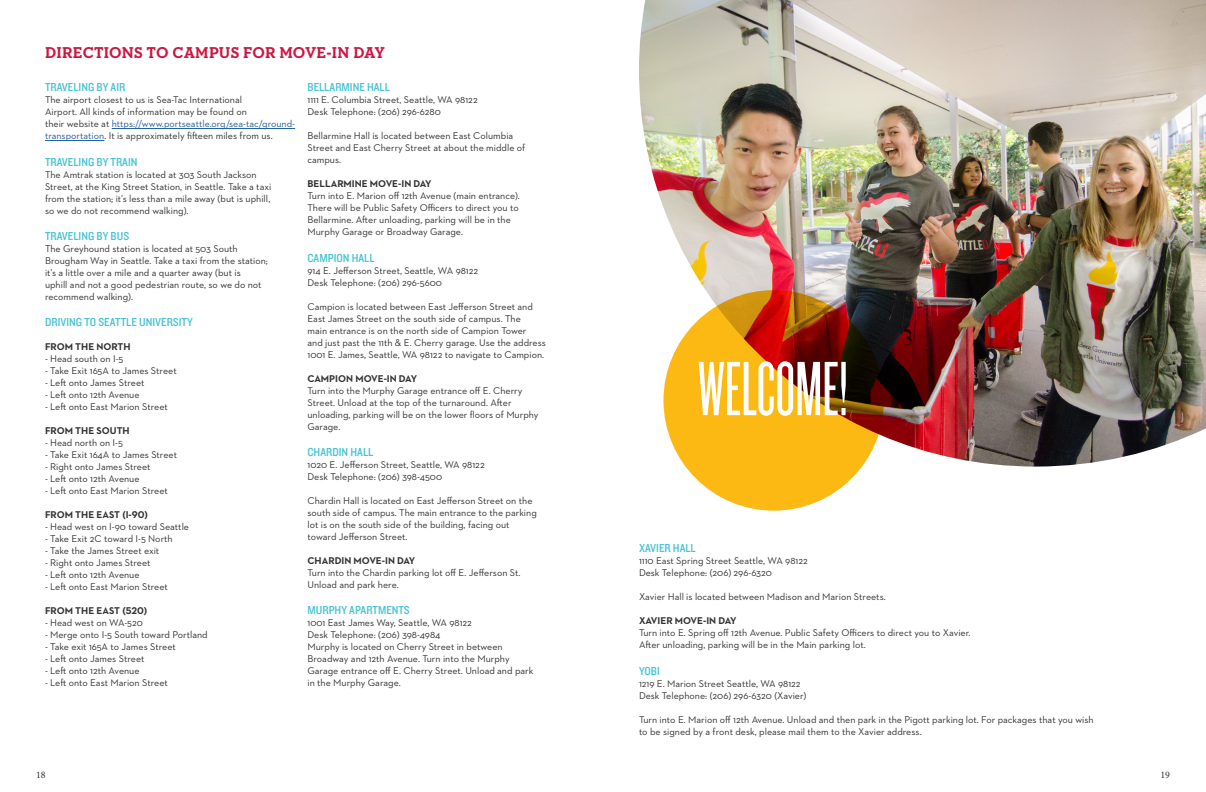
<style>
.page{position:relative;width:1206px;height:792px;background:#fff}
.page>*{position:absolute;margin:0;border:0;box-sizing:border-box;transform-origin:0 0}
.t1{font:80px "Knockout 26 Junior Flywght";color:#fff}
.t2{font:700 16px "Neutraface Slab Text";letter-spacing:.005em;color:#cd163f}
.t3{font:12px "Knockout 30 Junior Welterwt";color:#47c3d3}
.t4{font:10px/12px "Neutraface 2 Text";color:#333334}
.t5{font:700 10px "Neutraface 2 Text";color:#333334}
.t6{font:10px "Minion Pro";color:#333334}
.s1{color:#215e9e}
</style>
<div class="page">
<hr style="left:112px;top:128px;width:183px;height:1px;background:#215e9e">
<hr style="left:45px;top:140px;width:59px;height:1px;background:#215e9e">
<img style="left:639px;top:0;width:567px;height:467px">
<svg style="left:663px;top:290px;width:221px;height:221px;background:#d3880f"></svg>
<h2 class="t2" style="left:45px;top:42px;width:342px">DIRECTIONS TO CAMPUS FOR MOVE-IN DAY</h2>
<p class="t3" style="left:45px;top:79px;width:82px">TRAVELING BY AIR</p>
<p class="t4" style="left:45px;top:94px;width:252px">The airport closest to us is Sea-Tac International<br>Airport. All kinds of information may be found on<br>their website at <span class="s1">https://www.portseattle.org/sea-tac/ground&shy;transportation</span>. It is approximately fifteen miles from us.</p>
<p class="t3" style="left:45px;top:154px;width:94px">TRAVELING BY TRAIN</p>
<p class="t4" style="left:45px;top:168px;width:228px">The Amtrak station is located at 303 South Jackson Street, at the King Street Station, in Seattle. Take a taxi from the station; it’s less than a mile away (but is uphill, so we do not recommend walking).</p>
<p class="t3" style="left:45px;top:228px;width:86px">TRAVELING BY BUS</p>
<p class="t4" style="left:45px;top:242px;width:225px">The Greyhound station is located at 503 South Brougham Way in Seattle. Take a taxi from the station; it’s a little over a mile and a quarter away (but is<br>uphill and not a good pedestrian route, so we do not recommend walking).</p>
<p class="t3" style="left:45px;top:314px;width:149px">DRIVING TO SEATTLE UNIVERSITY</p>
<p class="t5" style="left:45px;top:341px;width:87px">FROM THE NORTH</p>
<p class="t4" style="left:45px;top:353px;width:80px">- Head south on I-5</p>
<p class="t4" style="left:45px;top:365px;width:133px">- Take Exit 165A to James Street</p>
<p class="t4" style="left:45px;top:377px;width:101px">- Left onto James Street</p>
<p class="t4" style="left:45px;top:389px;width:96px">- Left onto 12th Avenue</p>
<p class="t4" style="left:45px;top:401px;width:124px">- Left onto East Marion Street</p>
<p class="t5" style="left:45px;top:425px;width:86px">FROM THE SOUTH</p>
<p class="t4" style="left:45px;top:437px;width:79px">- Head north on I-5</p>
<p class="t4" style="left:45px;top:449px;width:134px">- Take Exit 164A to James Street</p>
<p class="t4" style="left:45px;top:461px;width:107px">- Right onto James Street</p>
<p class="t4" style="left:45px;top:473px;width:96px">- Left onto 12th Avenue</p>
<p class="t4" style="left:45px;top:485px;width:124px">- Left onto East Marion Street</p>
<p class="t5" style="left:45px;top:509px;width:104px">FROM THE EAST (I-90)</p>
<p class="t4" style="left:45px;top:521px;width:146px">- Head west on I-90 toward Seattle</p>
<p class="t4" style="left:45px;top:533px;width:129px">- Take Exit 2C toward I-5 North</p>
<p class="t4" style="left:45px;top:545px;width:116px">- Take the James Street exit</p>
<p class="t4" style="left:45px;top:557px;width:107px">- Right onto James Street</p>
<p class="t4" style="left:45px;top:569px;width:96px">- Left onto 12th Avenue</p>
<p class="t4" style="left:45px;top:581px;width:124px">- Left onto East Marion Street</p>
<p class="t5" style="left:45px;top:605px;width:104px">FROM THE EAST (520)</p>
<p class="t4" style="left:45px;top:617px;width:99px">- Head west on WA-520</p>
<p class="t4" style="left:45px;top:629px;width:164px">- Merge onto I-5 South toward Portland</p>
<p class="t4" style="left:45px;top:641px;width:132px">- Take exit 165A to James Street</p>
<p class="t4" style="left:45px;top:653px;width:101px">- Left onto James Street</p>
<p class="t4" style="left:45px;top:665px;width:96px">- Left onto 12th Avenue</p>
<p class="t4" style="left:45px;top:677px;width:124px">- Left onto East Marion Street</p>
<p class="t3" style="left:308px;top:79px;width:84px">BELLARMINE HALL</p>
<p class="t4" style="left:308px;top:94px;width:172px">1111 E. Columbia Street, Seattle, WA 98122<br>Desk Telephone: (206) 296-6280</p>
<p class="t4" style="left:308px;top:130px;width:219px">Bellarmine Hall is located between East Columbia<br>Street and East Cherry Street at about the middle of campus.</p>
<p class="t5" style="left:308px;top:177px;width:126px">BELLARMINE MOVE-IN DAY</p>
<p class="t4" style="left:308px;top:190px;width:214px">Turn into E. Marion off 12th Avenue (main entrance).<br>There will be Public Safety Officers to direct you to Bellarmine. After unloading, parking will be in the Murphy Garage or Broadway Garage.</p>
<p class="t3" style="left:308px;top:250px;width:69px">CAMPION HALL</p>
<p class="t4" style="left:308px;top:264px;width:172px">914 E. Jefferson Street, Seattle, WA 98122<br>Desk Telephone: (206) 296-5600</p>
<p class="t4" style="left:308px;top:300px;width:240px">Campion is located between East Jefferson Street and East James Street on the south side of campus. The<br>main entrance is on the north side of Campion Tower<br>and just past the 11th &amp; E. Cherry garage. Use the address 1001 E. James, Seattle, WA 98122 to navigate to Campion.</p>
<p class="t5" style="left:308px;top:372px;width:111px">CAMPION MOVE-IN DAY</p>
<p class="t4" style="left:308px;top:384px;width:233px">Turn into the Murphy Garage entrance off E. Cherry Street. Unload at the top of the turnaround. After unloading, parking will be on the lower floors of Murphy Garage.</p>
<p class="t3" style="left:308px;top:444px;width:67px">CHARDIN HALL</p>
<p class="t4" style="left:308px;top:458px;width:179px">1020 E. Jefferson Street, Seattle, WA 98122<br>Desk Telephone: (206) 398-4500</p>
<p class="t4" style="left:308px;top:494px;width:231px">Chardin Hall is located on East Jefferson Street on the south side of campus. The main entrance to the parking lot is on the south side of the building, facing out toward Jefferson Street.</p>
<p class="t5" style="left:308px;top:554px;width:109px">CHARDIN MOVE-IN DAY</p>
<p class="t4" style="left:308px;top:566px;width:215px">Turn into the Chardin parking lot off E. Jefferson St.<br>Unload and park here.</p>
<p class="t3" style="left:308px;top:602px;width:104px">MURPHY APARTMENTS</p>
<p class="t4" style="left:308px;top:617px;width:227px">1001 East James Way, Seattle, WA 98122<br>Desk Telephone: (206) 398-4984<br>Murphy is located on Cherry Street in between Broadway and 12th Avenue. Turn into the Murphy Garage entrance off E. Cherry Street. Unload and park in the Murphy Garage.</p>
<h1 class="t1" style="left:698px;top:344px;width:152px">WELCOME!</h1>
<p class="t3" style="left:639px;top:540px;width:58px">XAVIER HALL</p>
<p class="t4" style="left:639px;top:555px;width:170px">1110 East Spring Street Seattle, WA 98122<br>Desk Telephone: (206) 296-6320</p>
<p class="t4" style="left:639px;top:591px;width:248px">Xavier Hall is located between Madison and Marion Streets.</p>
<p class="t5" style="left:639px;top:615px;width:99px">XAVIER MOVE-IN DAY</p>
<p class="t4" style="left:639px;top:627px;width:333px">Turn into E. Spring off 12th Avenue. Public Safety Officers to direct you to Xavier.<br>After unloading, parking will be in the Main parking lot.</p>
<p class="t3" style="left:639px;top:663px;width:22px">YOBI</p>
<p class="t4" style="left:639px;top:677px;width:169px">1219 E. Marion Street Seattle, WA 98122<br>Desk Telephone: (206) 296-6320 (Xavier)</p>
<p class="t4" style="left:639px;top:713px;width:456px">Turn into E. Marion off 12th Avenue. Unload and then park in the Pigott parking lot. For packages that you wish to be signed by a front desk, please mail them to the Xavier address.</p>
<p class="t6" style="left:36px;top:768px;width:11px">18</p>
<p class="t6" style="left:1160px;top:768px;width:11px">19</p>
</div>
